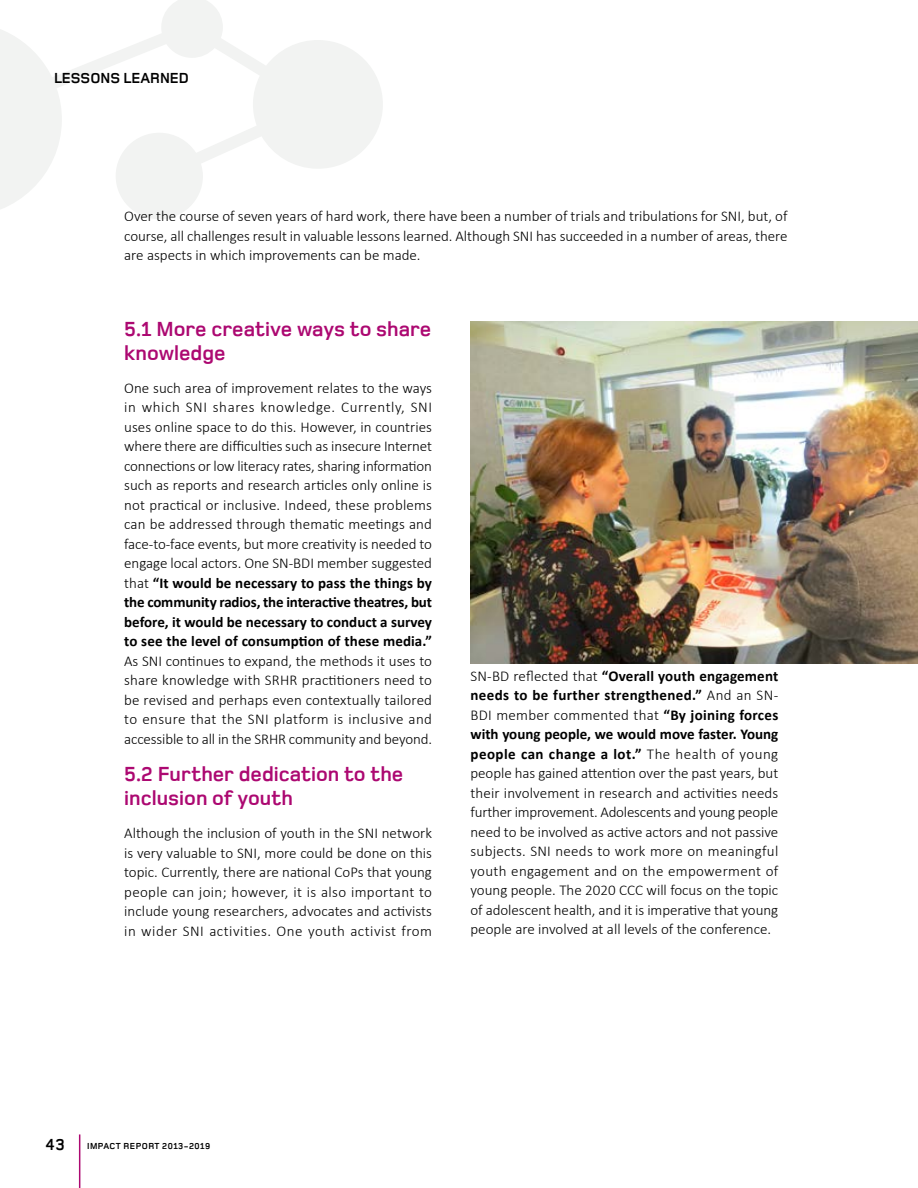
<style>
.page{position:relative;width:918px;height:1188px;background:#fff}
.page>*{position:absolute;margin:0;border:0;box-sizing:border-box;transform-origin:0 0}
.t1{font:700 21px/24px "Foundry Monoline";color:#ac0871}
.t2{font:700 16.5px "Foundry Monoline";color:#000}
.t3{font:300 15px/19.5px "Calibri";color:#000;text-align:justify}
.t4{font:700 15px "Foundry Monoline";color:#000}
.t5{font:700 9px "Foundry Monoline";letter-spacing:.05em;color:#000}
.s1{font-weight:700}
</style>
<div class="page">
<hr style="left:79px;top:1134px;width:1px;height:54px;background:#ac0871">
<svg style="left:0;top:0;width:383px;height:219px"></svg>
<img style="left:471px;top:321px;width:447px;height:342px">
<p class="t4" style="left:54px;top:70px;width:137px">LESSONS LEARNED</p>
<p class="t3" style="left:124px;top:206px;width:665px">Over the course of seven years of hard work, there have been a number of trials and tribulations for SNI, but, of course, all challenges result in valuable lessons learned. Although SNI has succeeded in a number of areas, there are aspects in which improvements can be made.</p>
<h1 class="t1" style="left:124px;top:317px;width:309px">5.1 More creative ways to share knowledge</h1>
<p class="t3" style="left:124px;top:378px;width:309px">One such area of improvement relates to the ways in which SNI shares knowledge. Currently, SNI uses online space to do this. However, in countries where there are difficulties such as insecure Internet connections or low literacy rates, sharing information such as reports and research articles only online is not practical or inclusive. Indeed, these problems can be addressed through thematic meetings and face-to-face events, but more creativity is needed to engage local actors. One SN-BDI member suggested that <span class="s1">“It would be necessary to pass the things by the community radios, the interactive theatres, but before, it would be necessary to conduct a survey to see the level of consumption of these media.”</span></p>
<p class="t3" style="left:124px;top:651px;width:309px">As SNI continues to expand, the methods it uses to share knowledge with SRHR practitioners need to be revised and perhaps even contextually tailored to ensure that the SNI platform is inclusive and accessible to all in the SRHR community and beyond.</p>
<h1 class="t1" style="left:124px;top:762px;width:281px">5.2 Further dedication to the inclusion of youth</h1>
<p class="t3" style="left:124px;top:823px;width:309px">Although the inclusion of youth in the SNI network is very valuable to SNI, more could be done on this topic. Currently, there are national CoPs that young people can join; however, it is also important to include young researchers, advocates and activists in wider SNI activities. One youth activist from</p>
<p class="t3" style="left:471px;top:666px;width:309px">SN-BD reflected that <span class="s1">“Overall youth engagement needs to be further strengthened.”</span> And an SN-BDI member commented that <span class="s1">“By joining forces with young people, we would move faster. Young people can change a lot.”</span> The health of young people has gained attention over the past years, but their involvement in research and activities needs further improvement. Adolescents and young people need to be involved as active actors and not passive subjects. SNI needs to work more on meaningful youth engagement and on the empowerment of young people. The 2020 CCC will focus on the topic of adolescent health, and it is imperative that young people are involved at all levels of the conference.</p>
<p class="t2" style="left:45px;top:1136px;width:21px">43</p>
<p class="t5" style="left:87px;top:1141px;width:125px">IMPACT REPORT 2013-2019</p>
</div>
